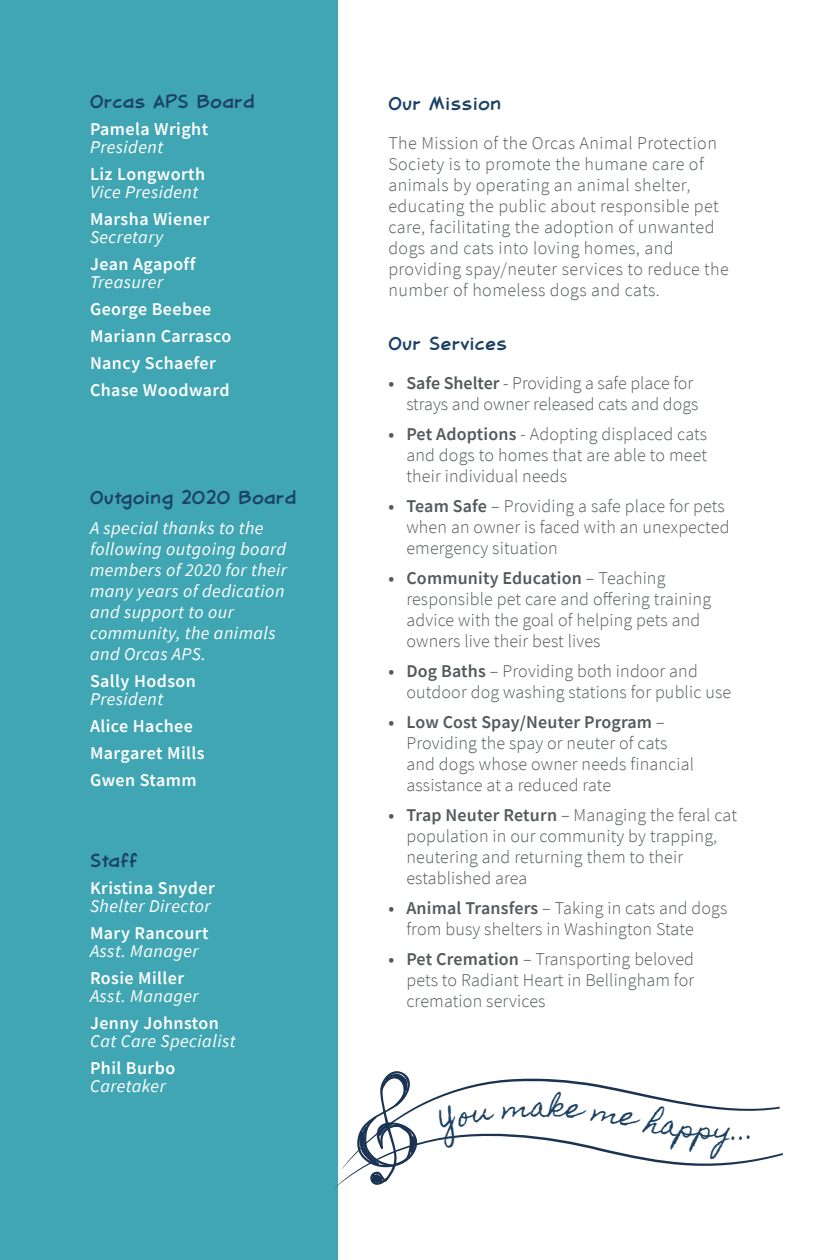
<style>
.page{position:relative;width:828px;height:1260px;background:#fff}
.page>*{position:absolute;margin:0;border:0;box-sizing:border-box;transform-origin:0 0}
.t1{font:27px "Homemade Apple Pro";color:#1b4164}
.t2{font:26px "Blambot FX Pro Light BB";letter-spacing:.01em;color:#1b4164}
.t3{font:300 18px/21px "Source Sans Pro";letter-spacing:.01em;color:#54595c}
.t4{font:italic 18px/21px "Source Sans Pro";letter-spacing:.025em;color:#fff}
.t5{font:600 18px "Source Sans Pro";letter-spacing:.025em;color:#fff}
.s1{font-weight:600}
</style>
<div class="page">
<div style="left:0;top:0;width:338px;height:1260px;background:#40a6b3"></div>
<svg style="left:334px;top:1071px;width:449px;height:117px"></svg>
<p class="t2" style="left:90px;top:88px;width:166px">Orcas APS Board</p>
<p class="t5" style="left:90px;top:117px;width:120px">Pamela Wright</p>
<p class="t4" style="left:90px;top:136px;width:75px">President</p>
<p class="t5" style="left:90px;top:162px;width:117px">Liz Longworth</p>
<p class="t4" style="left:90px;top:181px;width:110px">Vice President</p>
<p class="t5" style="left:90px;top:207px;width:121px">Marsha Wiener</p>
<p class="t4" style="left:90px;top:226px;width:75px">Secretary</p>
<p class="t5" style="left:90px;top:252px;width:107px">Jean Agapoff</p>
<p class="t4" style="left:90px;top:271px;width:75px">Treasurer</p>
<p class="t5" style="left:90px;top:297px;width:123px">George Beebee</p>
<p class="t5" style="left:90px;top:324px;width:143px">Mariann Carrasco</p>
<p class="t5" style="left:90px;top:351px;width:127px">Nancy Schaefer</p>
<p class="t5" style="left:90px;top:378px;width:141px">Chase Woodward</p>
<p class="t2" style="left:90px;top:484px;width:208px">Outgoing 2020 Board</p>
<p class="t4" style="left:90px;top:517px;width:199px">A special thanks to the following outgoing board members of 2020 for their many years of dedication and support to our community, the animals and Orcas APS.</p>
<p class="t5" style="left:90px;top:669px;width:108px">Sally Hodson</p>
<p class="t4" style="left:90px;top:688px;width:75px">President</p>
<p class="t5" style="left:90px;top:714px;width:105px">Alice Hachee</p>
<p class="t5" style="left:90px;top:741px;width:116px">Margaret Mills</p>
<p class="t5" style="left:90px;top:768px;width:108px">Gwen Stamm</p>
<p class="t2" style="left:90px;top:847px;width:49px">Staff</p>
<p class="t5" style="left:90px;top:876px;width:126px">Kristina Snyder</p>
<p class="t4" style="left:90px;top:895px;width:122px">Shelter Director</p>
<p class="t5" style="left:90px;top:921px;width:120px">Mary Rancourt</p>
<p class="t4" style="left:90px;top:940px;width:110px">Asst. Manager</p>
<p class="t5" style="left:90px;top:966px;width:96px">Rosie Miller</p>
<p class="t4" style="left:90px;top:985px;width:110px">Asst. Manager</p>
<p class="t5" style="left:90px;top:1011px;width:131px">Jenny Johnston</p>
<p class="t4" style="left:90px;top:1030px;width:147px">Cat Care Specialist</p>
<p class="t5" style="left:90px;top:1056px;width:87px">Phil Burbo</p>
<p class="t4" style="left:90px;top:1075px;width:77px">Caretaker</p>
<p class="t2" style="left:388px;top:90px;width:115px">Our Mission</p>
<p class="t3" style="left:388px;top:132px;width:342px">The Mission of the Orcas Animal Protection Society is to promote the humane care of animals by operating an animal shelter, educating the public about responsible pet care, facilitating the adoption of unwanted dogs and cats into loving homes, and providing spay/neuter services to reduce the number of homeless dogs and cats.</p>
<p class="t2" style="left:388px;top:330px;width:120px">Our Services</p>
<p class="t3" style="left:388px;top:372px;width:312px;text-align:right"><span class="s1">• Safe Shelter</span> - Providing a safe place for strays and owner released cats and dogs</p>
<p class="t3" style="left:406px;top:423px;width:302px;text-align:justify;text-indent:-18px"><span class="s1">• Pet Adoptions</span> - Adopting displaced cats and dogs to homes that are able to meet their individual needs</p>
<p class="t3" style="left:406px;top:495px;width:325px;text-indent:-18px"><span class="s1">• Team Safe</span> – Providing a safe place for pets when an owner is faced with an unexpected emergency situation</p>
<p class="t3" style="left:406px;top:567px;width:306px;text-indent:-18px"><span class="s1">• Community Education</span> – Teaching responsible pet care and offering training advice with the goal of helping pets and owners live their best lives</p>
<p class="t3" style="left:406px;top:660px;width:326px;text-indent:-18px"><span class="s1">• Dog Baths</span> – Providing both indoor and outdoor dog washing stations for public use</p>
<p class="t3" style="left:406px;top:711px;width:289px;text-indent:-18px"><span class="s1">• Low Cost Spay/Neuter Program</span> – Providing the spay or neuter of cats and dogs whose owner needs financial assistance at a reduced rate</p>
<p class="t3" style="left:406px;top:804px;width:332px;text-indent:-18px"><span class="s1">• Trap Neuter Return</span> – Managing the feral cat population in our community by trapping, neutering and returning them to their established area</p>
<p class="t3" style="left:406px;top:897px;width:323px;text-indent:-18px"><span class="s1">• Animal Transfers</span> – Taking in cats and dogs from busy shelters in Washington State</p>
<p class="t3" style="left:406px;top:948px;width:289px;text-align:justify;text-indent:-18px"><span class="s1">• Pet Cremation</span> – Transporting beloved pets to Radiant Heart in Bellingham for cremation services</p>
<h1 class="t1" style="left:531px;top:1091px;width:19px">a</h1>
</div>
